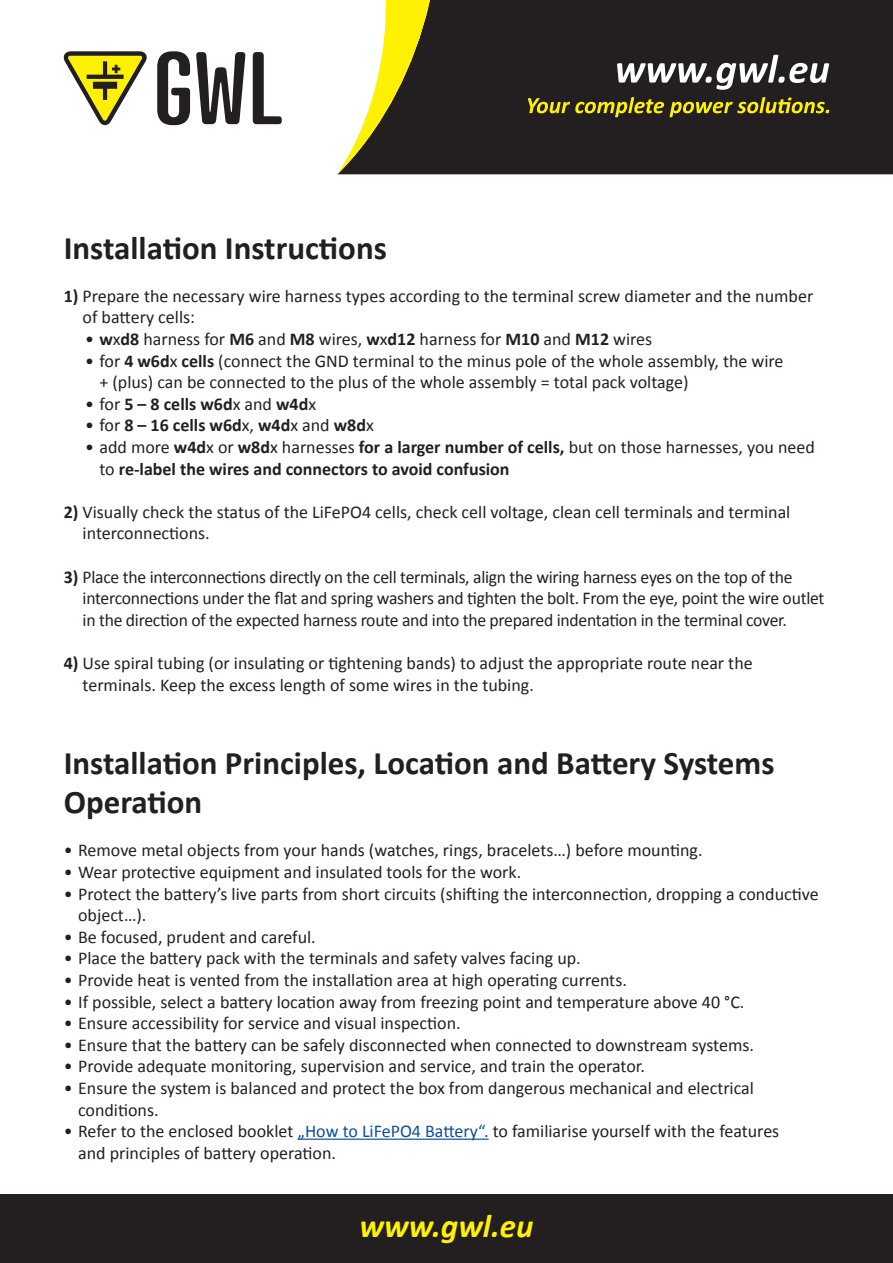
<style>
.page{position:relative;width:893px;height:1263px;background:#fff}
.page>*{position:absolute;margin:0;border:0;box-sizing:border-box;transform-origin:0 0}
.t1{font:700 33px/39.6px "Calibri";color:#231f20}
.t2{font:italic 700 33px "Calibri";color:#fff101}
.t3{font:18px/21.6px "Calibri";color:#231f20}
.t4{font:700 18px/21.6px "Calibri";color:#231f20}
.s1{font-weight:700}
.s2{font-weight:400}
.s3{color:#0d4da1}
</style>
<div class="page">
<div style="left:0;top:1195px;width:893px;height:68px;background:#231f20"></div>
<hr style="left:298px;top:1138px;width:191px;height:2px;background:#0d4da1">
<div style="left:434px;top:0;width:459px;height:174px;background:#231f20"></div>
<svg style="left:337px;top:0;width:97px;height:174px"></svg>
<svg style="left:157px;top:51px;width:33px;height:74px"></svg>
<svg style="left:196px;top:52px;width:50px;height:72px"></svg>
<svg style="left:253px;top:52px;width:29px;height:72px"></svg>
<svg style="left:63px;top:51px;width:84px;height:74px"></svg>
<svg style="left:528px;top:97px;width:301px;height:20px;background:#635c16"></svg>
<svg style="left:617px;top:55px;width:212px;height:35px"></svg>
<h1 class="t1" style="left:64px;top:226px;width:325px">Installation Instructions</h1>
<p class="t3" style="left:83px;top:284px;width:732px;text-indent:-19px"><span class="s1">1)</span> Prepare the necessary wire harness types according to the terminal screw diameter and the number of battery cells:</p>
<p class="t3" style="left:85px;top:327px;width:569px">• <span class="s1">w</span>x<span class="s1">d8</span> harness for <span class="s1">M6</span> and <span class="s1">M8</span> wires, <span class="s1">w</span>x<span class="s1">d12</span> harness for <span class="s1">M10</span> and <span class="s1">M12</span> wires</p>
<p class="t3" style="left:99px;top:349px;width:686px;text-indent:-14px">• for <span class="s1">4 w6d</span>x <span class="s1">cells</span> (connect the GND terminal to the minus pole of the whole assembly, the wire + (plus) can be connected to the plus of the whole assembly = total pack voltage)</p>
<p class="t4" style="left:85px;top:392px;width:233px"><span class="s2">• for</span> 5 – 8 cells w6d<span class="s2">x and</span> w4d<span class="s2">x</span></p>
<p class="t4" style="left:85px;top:414px;width:290px"><span class="s2">• for</span> 8 – 16 cells w6d<span class="s2">x,</span> w4d<span class="s2">x and</span> w8d<span class="s2">x</span></p>
<p class="t4" style="left:99px;top:435px;width:717px;text-indent:-14px"><span class="s2">• add more</span> w4d<span class="s2">x or</span> w8d<span class="s2">x harnesses</span> for a larger number of cells, <span class="s2">but on those harnesses, you need to</span> re-label the wires and connectors to avoid confusion</p>
<p class="t3" style="left:83px;top:500px;width:709px;text-indent:-19px"><span class="s1">2)</span> Visually check the status of the LiFePO4 cells, check cell voltage, clean cell terminals and terminal interconnections.</p>
<p class="t3" style="left:83px;top:565px;width:743px;text-indent:-19px"><span class="s1">3)</span> Place the interconnections directly on the cell terminals, align the wiring harness eyes on the top of the interconnections under the flat and spring washers and tighten the bolt. From the eye, point the wire outlet in the direction of the expected harness route and into the prepared indentation in the terminal cover.</p>
<p class="t3" style="left:83px;top:651px;width:672px;text-indent:-19px"><span class="s1">4)</span> Use spiral tubing (or insulating or tightening bands) to adjust the appropriate route near the terminals. Keep the excess length of some wires in the tubing.</p>
<h1 class="t1" style="left:64px;top:741px;width:712px">Installation Principles, Location and Battery Systems<br>Operation</h1>
<p class="t3" style="left:64px;top:839px;width:640px">• Remove metal objects from your hands (watches, rings, bracelets…) before mounting.</p>
<p class="t3" style="left:64px;top:860px;width:459px">• Wear protective equipment and insulated tools for the work.</p>
<p class="t3" style="left:78px;top:882px;width:742px;text-indent:-14px">• Protect the battery’s live parts from short circuits (shifting the interconnection, dropping a conductive object…).</p>
<p class="t3" style="left:64px;top:925px;width:253px">• Be focused, prudent and careful.</p>
<p class="t3" style="left:64px;top:947px;width:518px">• Place the battery pack with the terminals and safety valves facing up.</p>
<p class="t3" style="left:64px;top:968px;width:565px">• Provide heat is vented from the installation area at high operating currents.</p>
<p class="t3" style="left:64px;top:990px;width:682px">• If possible, select a battery location away from freezing point and temperature above 40 °C.</p>
<p class="t3" style="left:64px;top:1011px;width:398px">• Ensure accessibility for service and visual inspection.</p>
<p class="t3" style="left:64px;top:1033px;width:692px">• Ensure that the battery can be safely disconnected when connected to downstream systems.</p>
<p class="t3" style="left:64px;top:1055px;width:583px">• Provide adequate monitoring, supervision and service, and train the operator.</p>
<p class="t3" style="left:78px;top:1076px;width:677px;text-indent:-14px">• Ensure the system is balanced and protect the box from dangerous mechanical and electrical conditions.</p>
<p class="t3" style="left:78px;top:1119px;width:703px;text-indent:-14px">• Refer to the enclosed booklet <span class="s3">„How to LiFePO4 Battery“.</span> to familiarise yourself with the features and principles of battery operation.</p>
<h1 class="t2" style="left:359px;top:1206px;width:176px">www.gwl.eu</h1>
</div>
